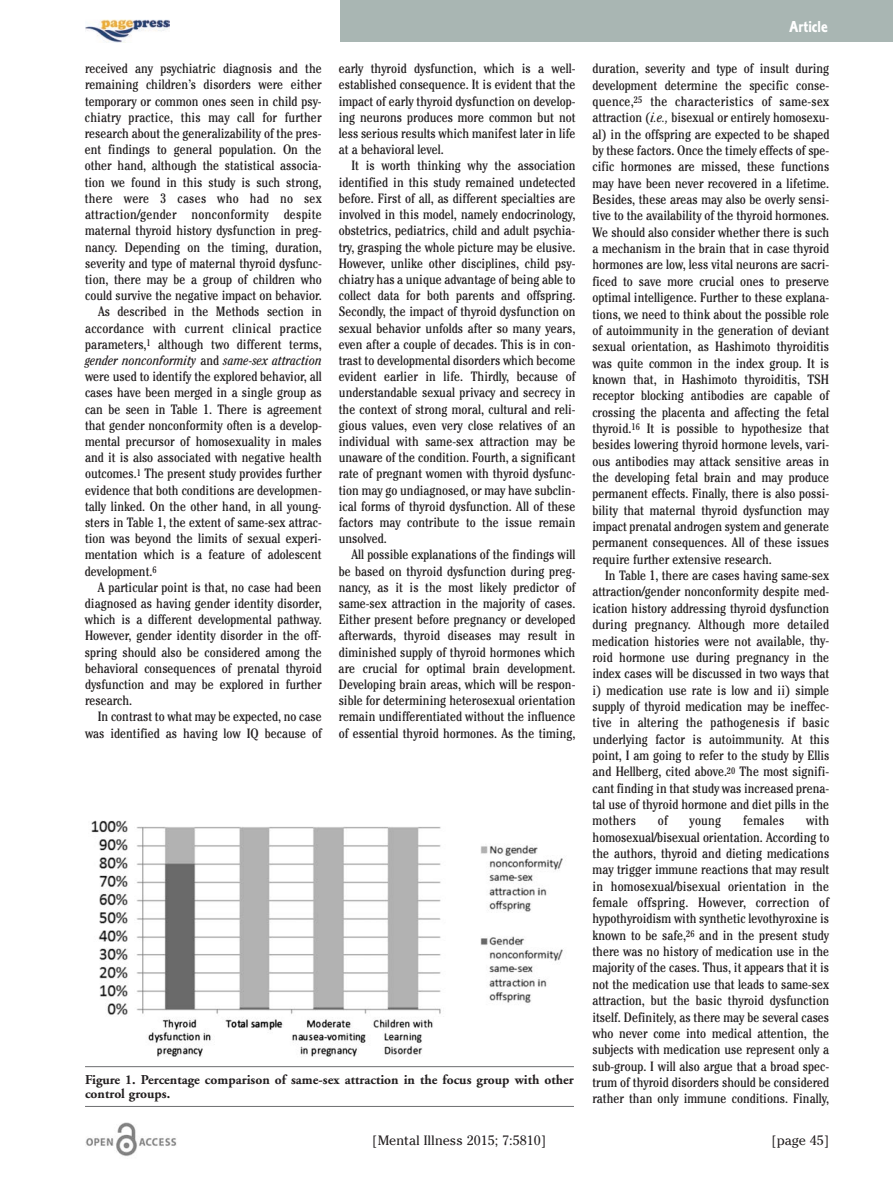
<style>
.page{position:relative;width:893px;height:1191px;background:#fff}
.page>*{position:absolute;margin:0;border:0;box-sizing:border-box;transform-origin:0 0}
.t1{font:16.5px "Corinthian Bold Condensed Plain";color:#fff}
.t2{font:condensed 13.5px/16.4px "Cheltenham";color:#231f20;text-align:justify}
.t3{font:condensed 13.5px "Cheltenham";letter-spacing:.02em;color:#231f20}
.t4{font:700 13.5px/13.5px "Adobe Garamond";color:#231f20}
.t5{font:italic condensed 13.5px "Cheltenham";color:#231f20}
.t6{font:13.5px "Cheltenham";color:#231f20}
.s1{font-style:normal}
.s2{font-style:italic}
</style>
<div class="page">
<div style="left:340px;top:0;width:553px;height:42px;background:#a9b6b3"></div>
<img style="left:85px;top:19px;width:85px;height:24px">
<img style="left:86px;top:1123px;width:91px;height:34px">
<hr style="left:85px;top:1066px;width:489px;height:1px;background:#6c6d70">
<hr style="left:85px;top:1106px;width:489px;height:1px;background:#6c6d70">
<img style="left:91px;top:820px;width:472px;height:237px">
<p class="t2" style="left:85px;top:62px;width:238px">received any psychiatric diagnosis and the</p>
<p class="t2" style="left:85px;top:78px;width:238px">remaining children’s disorders were either</p>
<p class="t2" style="left:85px;top:94px;width:238px">temporary or common ones seen in child psy-</p>
<p class="t2" style="left:85px;top:110px;width:238px">chiatry practice, this may call for further</p>
<p class="t2" style="left:85px;top:126px;width:238px">research about the generalizability of the pres-</p>
<p class="t2" style="left:85px;top:143px;width:238px">ent findings to general population. On the</p>
<p class="t2" style="left:85px;top:159px;width:238px">other hand, although the statistical associa-</p>
<p class="t2" style="left:85px;top:175px;width:238px">tion we found in this study is such strong,</p>
<p class="t3" style="left:85px;top:193px;width:238px">there were 3 cases who had no sex</p>
<p class="t3" style="left:85px;top:210px;width:238px">attraction/gender nonconformity despite</p>
<p class="t2" style="left:85px;top:224px;width:238px">maternal thyroid history dysfunction in preg-</p>
<p class="t2" style="left:85px;top:240px;width:238px">nancy. Depending on the timing, duration,</p>
<p class="t2" style="left:85px;top:256px;width:238px">severity and type of maternal thyroid dysfunc-</p>
<p class="t2" style="left:85px;top:272px;width:238px">tion, there may be a group of children who</p>
<p class="t2" style="left:85px;top:288px;width:238px">could survive the negative impact on behavior.</p>
<p class="t2" style="left:98px;top:305px;width:225px">As described in the Methods section in</p>
<p class="t3" style="left:85px;top:323px;width:238px">accordance with current clinical practice</p>
<p class="t2" style="left:85px;top:337px;width:238px">parameters,<sup>1</sup> although two different terms,</p>
<p class="t5" style="left:85px;top:355px;width:238px">gender nonconformity <span class="s1">and</span> same-sex attraction</p>
<p class="t2" style="left:85px;top:369px;width:238px">were used to identify the explored behavior, all</p>
<p class="t2" style="left:85px;top:386px;width:238px">cases have been merged in a single group as</p>
<p class="t2" style="left:85px;top:402px;width:238px">can be seen in Table 1. There is agreement</p>
<p class="t2" style="left:85px;top:418px;width:238px">that gender nonconformity often is a develop-</p>
<p class="t2" style="left:85px;top:434px;width:238px">mental precursor of homosexuality in males</p>
<p class="t2" style="left:85px;top:450px;width:238px">and it is also associated with negative health</p>
<p class="t2" style="left:85px;top:467px;width:238px">outcomes.<sup>1</sup> The present study provides further</p>
<p class="t2" style="left:85px;top:483px;width:238px">evidence that both conditions are developmen-</p>
<p class="t2" style="left:85px;top:499px;width:238px">tally linked. On the other hand, in all young-</p>
<p class="t2" style="left:85px;top:515px;width:238px">sters in Table 1, the extent of same-sex attrac-</p>
<p class="t2" style="left:85px;top:531px;width:238px">tion was beyond the limits of sexual experi-</p>
<p class="t2" style="left:85px;top:548px;width:238px">mentation which is a feature of adolescent</p>
<p class="t2" style="left:85px;top:564px;width:73px">development.<sup>6</sup></p>
<p class="t2" style="left:98px;top:580px;width:225px">A particular point is that, no case had been</p>
<p class="t2" style="left:85px;top:596px;width:238px">diagnosed as having gender identity disorder,</p>
<p class="t2" style="left:85px;top:612px;width:238px">which is a different developmental pathway.</p>
<p class="t2" style="left:85px;top:629px;width:238px">However, gender identity disorder in the off-</p>
<p class="t2" style="left:85px;top:645px;width:238px">spring should also be considered among the</p>
<p class="t2" style="left:85px;top:661px;width:238px">behavioral consequences of prenatal thyroid</p>
<p class="t2" style="left:85px;top:677px;width:238px">dysfunction and may be explored in further</p>
<p class="t2" style="left:85px;top:693px;width:49px">research.</p>
<p class="t2" style="left:98px;top:710px;width:225px">In contrast to what may be expected, no case</p>
<p class="t2" style="left:85px;top:726px;width:238px">was identified as having low IQ because of</p>
<p class="t2" style="left:339px;top:62px;width:238px">early thyroid dysfunction, which is a well&shy;established consequence. It is evident that the impact of early thyroid dysfunction on develop&shy;ing neurons produces more common but not less serious results which manifest later in life at a behavioral level.</p>
<p class="t2" style="left:339px;top:159px;width:238px;text-indent:13px">It is worth thinking why the association identified in this study remained undetected before. First of all, as different specialties are involved in this model, namely endocrinology, obstetrics, pediatrics, child and adult psychia&shy;try, grasping the whole picture may be elusive.<br>However, unlike other disciplines, child psy&shy;chiatry has a unique advantage of being able to collect data for both parents and offspring.<br>Secondly, the impact of thyroid dysfunction on sexual behavior unfolds after so many years, even after a couple of decades. This is in con&shy;trast to developmental disorders which become evident earlier in life. Thirdly, because of understandable sexual privacy and secrecy in the context of strong moral, cultural and reli&shy;gious values, even very close relatives of an individual with same-sex attraction may be unaware of the condition. Fourth, a significant rate of pregnant women with thyroid dysfunc&shy;tion may go undiagnosed, or may have subclin&shy;ical forms of thyroid dysfunction. All of these factors may contribute to the issue remain unsolved.</p>
<p class="t2" style="left:339px;top:548px;width:238px;text-indent:13px">All possible explanations of the findings will be based on thyroid dysfunction during preg&shy;nancy, as it is the most likely predictor of same-sex attraction in the majority of cases.<br>Either present before pregnancy or developed afterwards, thyroid diseases may result in diminished supply of thyroid hormones which are crucial for optimal brain development.<br>Developing brain areas, which will be respon&shy;sible for determining heterosexual orientation remain undifferentiated without the influence of essential thyroid hormones. As the timing,</p>
<p class="t4" style="left:85px;top:1074px;width:490px">Figure 1. Percentage comparison of same-sex attraction in the focus group with other control groups.</p>
<p class="t1" style="left:789px;top:21px;width:40px">Article</p>
<p class="t2" style="left:592px;top:62px;width:238px">duration, severity and type of insult during development determine the specific conse&shy;quence,<sup>25</sup> the characteristics of same-sex attraction (<span class="s2">i.e.,</span> bisexual or entirely homosexu&shy;al) in the offspring are expected to be shaped by these factors. Once the timely effects of spe&shy;cific hormones are missed, these functions may have been never recovered in a lifetime.<br>Besides, these areas may also be overly sensi&shy;tive to the availability of the thyroid hormones.<br>We should also consider whether there is such a mechanism in the brain that in case thyroid hormones are low, less vital neurons are sacri&shy;ficed to save more crucial ones to preserve optimal intelligence. Further to these explana&shy;tions, we need to think about the possible role of autoimmunity in the generation of deviant sexual orientation, as Hashimoto thyroiditis was quite common in the index group. It is known that, in Hashimoto thyroiditis, TSH receptor blocking antibodies are capable of crossing the placenta and affecting the fetal thyroid.<sup>16</sup> It is possible to hypothesize that besides lowering thyroid hormone levels, vari&shy;ous antibodies may attack sensitive areas in the developing fetal brain and may produce permanent effects. Finally, there is also possi&shy;bility that maternal thyroid dysfunction may impact prenatal androgen system and generate permanent consequences. All of these issues require further extensive research.</p>
<p class="t2" style="left:592px;top:568px;width:239px;text-indent:13px">In Table 1, there are cases having same-sex attraction/gender nonconformity despite med&shy;ication history addressing thyroid dysfunction during pregnancy. Although more detailed medication histories were not available, thy&shy;roid hormone use during pregnancy in the index cases will be discussed in two ways that i) medication use rate is low and ii) simple supply of thyroid medication may be ineffec&shy;tive in altering the pathogenesis if basic underlying factor is autoimmunity. At this point, I am going to refer to the study by Ellis and Hellberg, cited above.<sup>20</sup> The most signifi&shy;cant finding in that study was increased prena&shy;tal use of thyroid hormone and diet pills in the mothers</p>
<p class="t2" style="left:658px;top:813px;width:11px">of</p>
<p class="t2" style="left:690px;top:813px;width:33px">young</p>
<p class="t3" style="left:743px;top:816px;width:43px">females</p>
<p class="t2" style="left:592px;top:813px;width:238px;text-indent:214px">with homosexual/bisexual orientation. According to the authors, thyroid and dieting medications may trigger immune reactions that may result in homosexual/bisexual orientation in the female offspring. However, correction of hypothyroidism with synthetic levothyroxine is known to be safe,<sup>26</sup> and in the present study there was no history of medication use in the majority of the cases. Thus, it appears that it is not the medication use that leads to same-sex attraction, but the basic thyroid dysfunction itself. Definitely, as there may be several cases who never come into medical attention, the subjects with medication use represent only a sub-group. I will also argue that a broad spec&shy;trum of thyroid disorders should be considered rather than only immune conditions. Finally,</p>
<p class="t6" style="left:372px;top:1132px;width:175px">[Mental Illness 2015; 7:5810]</p>
<p class="t6" style="left:771px;top:1132px;width:59px">[page 45]</p>
</div>
